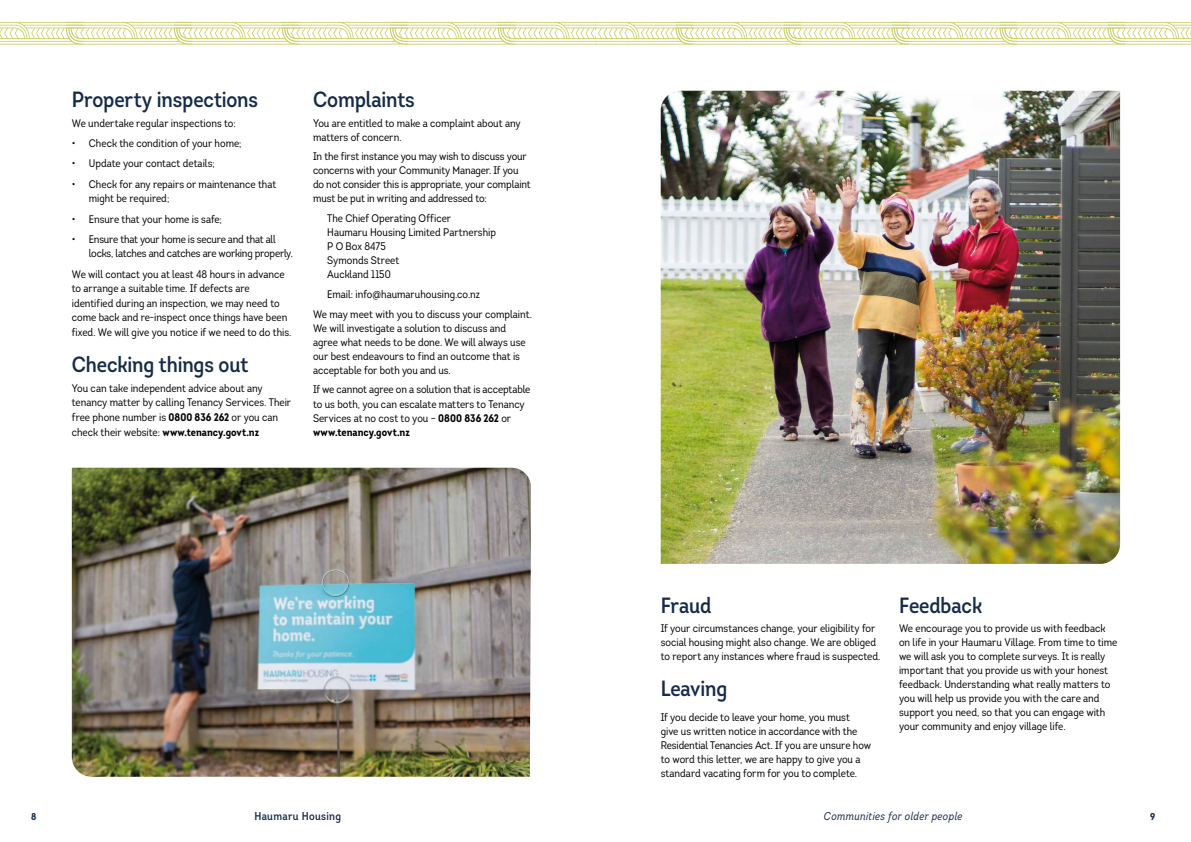
<style>
.page{position:relative;width:1191px;height:842px;background:#fff}
.page>*{position:absolute;margin:0;border:0;box-sizing:border-box;transform-origin:0 0}
.t1{font:600 22px "Intro Cond";letter-spacing:-.005em;color:#162b47}
.t2{font:italic 11.4px "Intro Cond";letter-spacing:.03em;color:#162b47}
.t3{font:600 11.4px "Intro Cond";letter-spacing:.03em;color:#162b47}
.t4{font:11px/14px "Intro Cond";color:#000}
.t5{font:700 10px "Intro Cond";color:#162b47}
.s1{font-weight:700}
</style>
<div class="page">
<img style="left:660px;top:91px;width:460px;height:473px">
<img style="left:72px;top:468px;width:459px;height:309px">
<svg style="left:0;top:22px;width:1191px;height:23px"></svg>
<h1 class="t1" style="left:72px;top:85px;width:188px">Property inspections</h1>
<p class="t4" style="left:72px;top:116px;width:165px">We undertake regular inspections to:</p>
<p class="t4" style="left:72px;top:136px;width:171px">• Check the condition of your home;</p>
<p class="t4" style="left:72px;top:157px;width:144px">• Update your contact details;</p>
<p class="t4" style="left:89px;top:177px;width:189px;line-height:14.6px;text-indent:-17px">• Check for any repairs or maintenance that might be required;</p>
<p class="t4" style="left:72px;top:212px;width:152px">• Ensure that your home is safe;</p>
<p class="t4" style="left:89px;top:232px;width:206px;line-height:14.6px;text-indent:-17px">• Ensure that your home is secure and that all locks, latches and catches are working properly.</p>
<p class="t4" style="left:72px;top:266px;width:221px;line-height:14.6px">We will contact you at least 48 hours in advance to arrange a suitable time. If defects are identified during an inspection, we may need to come back and re-inspect once things have been fixed. We will give you notice if we need to do this.</p>
<h1 class="t1" style="left:72px;top:350px;width:178px">Checking things out</h1>
<p class="t4" style="left:72px;top:381px;width:221px;line-height:14.6px">You can take independent advice about any tenancy matter by calling Tenancy Services. Their free phone number is <span class="s1">0800 836 262</span> or you can check their website: <span class="s1">www.tenancy.govt.nz</span></p>
<h1 class="t1" style="left:313px;top:85px;width:103px">Complaints</h1>
<p class="t4" style="left:313px;top:116px;width:209px">You are entitled to make a complaint about any matters of concern.</p>
<p class="t4" style="left:313px;top:149px;width:219px">In the first instance you may wish to discuss your concerns with your Community Manager. If you do not consider this is appropriate, your complaint must be put in writing and addressed to:</p>
<p class="t4" style="left:327px;top:211px;width:170px">The Chief Operating Officer<br>Haumaru Housing Limited Partnership<br>P O Box 8475<br>Symonds Street<br>Auckland 1150</p>
<p class="t4" style="left:313px;top:284px;width:220px;line-height:19.7px;text-indent:14px">Email: info@haumaruhousing.co.nz<br>We may meet with you to discuss your complaint.</p>
<p class="t4" style="left:313px;top:321px;width:214px">We will investigate a solution to discuss and agree what needs to be done. We will always use our best endeavours to find an outcome that is acceptable for both you and us.</p>
<p class="t4" style="left:313px;top:383px;width:219px">If we cannot agree on a solution that is acceptable to us both, you can escalate matters to Tenancy Services at no cost to you – <span class="s1">0800 836 262</span> or <span class="s1">www.tenancy.govt.nz</span></p>
<h1 class="t1" style="left:660px;top:591px;width:52px">Fraud</h1>
<p class="t4" style="left:660px;top:621px;width:221px">If your circumstances change, your eligibility for social housing might also change. We are obliged to report any instances where fraud is suspected.</p>
<h1 class="t1" style="left:660px;top:674px;width:68px">Leaving</h1>
<p class="t4" style="left:660px;top:710px;width:212px">If you decide to leave your home, you must<br>give us written notice in accordance with the Residential Tenancies Act. If you are unsure how to word this letter, we are happy to give you a standard vacating form for you to complete.</p>
<h1 class="t1" style="left:899px;top:591px;width:85px">Feedback</h1>
<p class="t4" style="left:899px;top:621px;width:220px">We encourage you to provide us with feedback on life in your Haumaru Village. From time to time we will ask you to complete surveys. It is really important that you provide us with your honest feedback. Understanding what really matters to you will help us provide you with the care and support you need, so that you can engage with your community and enjoy village life.</p>
<p class="t5" style="left:31px;top:810px;width:7px">8</p>
<p class="t3" style="left:254px;top:809px;width:88px">Haumaru Housing</p>
<p class="t2" style="left:824px;top:809px;width:140px">Communities for older people</p>
<p class="t5" style="left:1150px;top:810px;width:7px">9</p>
</div>
